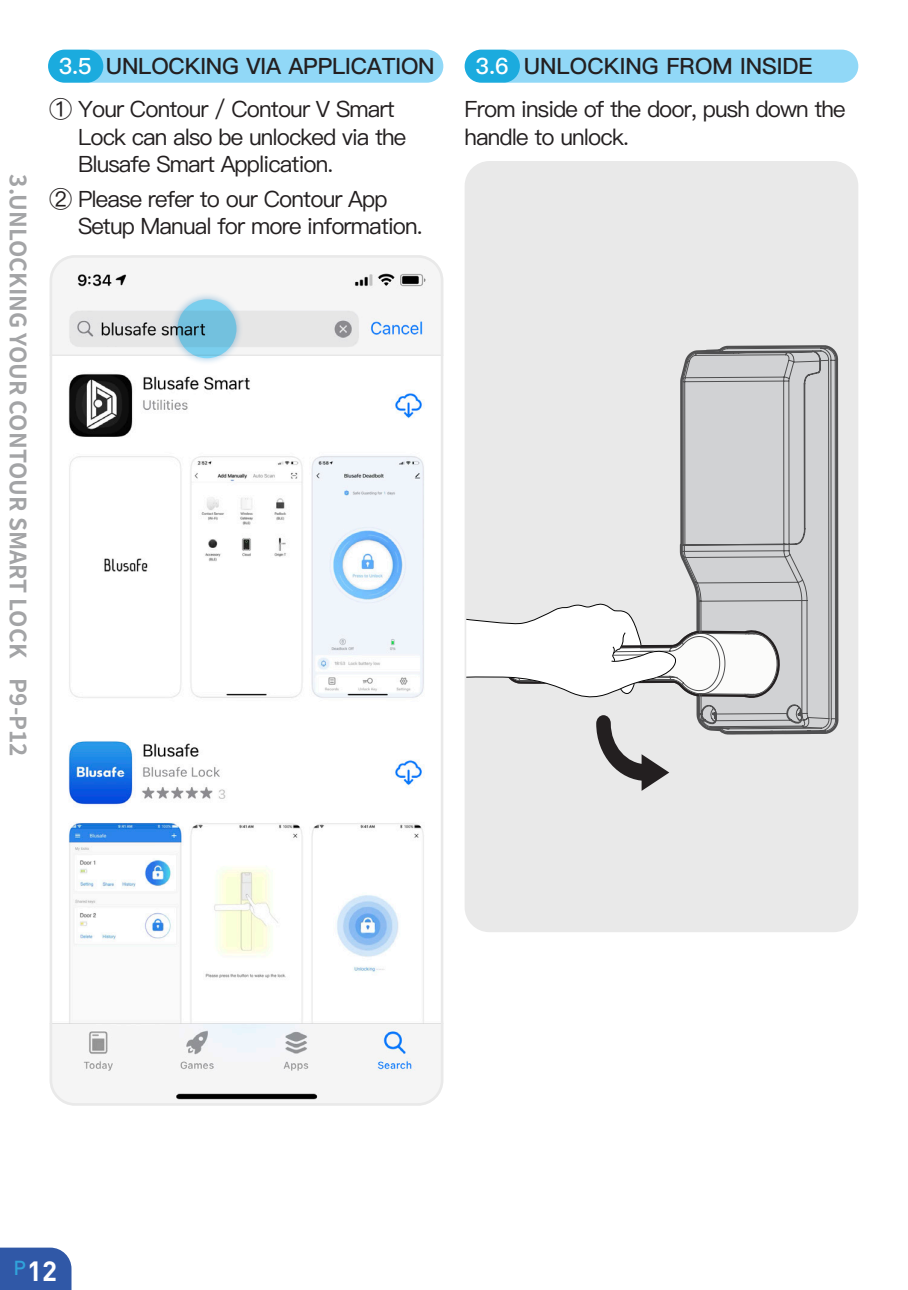
<style>
.page{position:relative;width:908px;height:1290px;background:#fff}
.page>*{position:absolute;margin:0;border:0;box-sizing:border-box;transform-origin:0 0}
.t1{font:700 27.5px "DIN";color:#fff}
.正文{font:22.5px/27.5px "Ping Fang SC Medium";letter-spacing:-.04em;color:#231f20}
.页眉右{font:22.5px "Ping Fang SC Bold";letter-spacing:-.01em;color:#231f20}
.页眉左{font:700 22.5px "Noto Sans Hans";color:#a3a4a6}
.s1{color:#fff}
</style>
<div class="page">
<div style="left:0;top:1247px;width:71px;height:43px;background:#3058a7"></div>
<div style="left:75px;top:50px;width:368px;height:33px;background:#91d8f7;border-radius:17px"></div>
<div style="left:491px;top:50px;width:366px;height:33px;background:#91d8f7;border-radius:17px"></div>
<div style="left:48px;top:50px;width:55px;height:33px;background:#1babde;border-radius:17px"></div>
<div style="left:464px;top:50px;width:55px;height:33px;background:#1babde;border-radius:17px"></div>
<div style="left:464px;top:161px;width:393px;height:771px;background:#e9e9e9;border-radius:25px"></div>
<svg style="left:721px;top:345px;width:117px;height:389px;background:#5e5e5f"></svg>
<svg style="left:706px;top:347px;width:129px;height:385px;background:#a7a8a9"></svg>
<svg style="left:679px;top:350px;width:150px;height:379px;background:#c4c5c7"></svg>
<svg style="left:466px;top:603px;width:313px;height:100px"></svg>
<hr style="left:613px;top:654px;width:30px;height:2px;background:#4f4f50">
<hr style="left:615px;top:651px;width:38px;height:1px;background:#4f4f50">
<svg style="left:596px;top:715px;width:73px;height:76px"></svg>
<img style="left:50px;top:259px;width:393px;height:846px">
<div style="left:50px;top:255px;width:393px;height:850px;border:3px solid #e9e9e9;border-radius:24px"></div>
<div style="left:170px;top:292px;width:74px;height:74px;background:#0070bd;opacity:.75"></div>
<svg style="left:177px;top:299px;width:59px;height:59px;background:#71bdda"></svg>
<p class="页眉左" style="left:31px;top:174px;width:584px;rotate:90deg">3.UNLOCKING YOUR CONTOUR SMART LOCK P9-P12</p>
<p class="页眉右" style="left:59px;top:53px;width:377px"><span class="s1">3.5</span> UNLOCKING VIA APPLICATION</p>
<p class="页眉右" style="left:475px;top:53px;width:339px"><span class="s1">3.6</span> UNLOCKING FROM INSIDE</p>
<p class="正文" style="left:78px;top:96px;width:330px;text-indent:-28px">① Your Contour / Contour V Smart<br>Lock can also be unlocked via the<br>Blusafe Smart Application.</p>
<p class="正文" style="left:78px;top:185px;width:346px;text-indent:-28px">② Please refer to our Contour App<br>Setup Manual for more information.</p>
<p class="正文" style="left:464px;top:96px;width:382px">From inside of the door, push down the handle to unlock.</p>
<p class="t1" style="left:13px;top:1252px;width:45px"><sup>P</sup>12</p>
</div>
